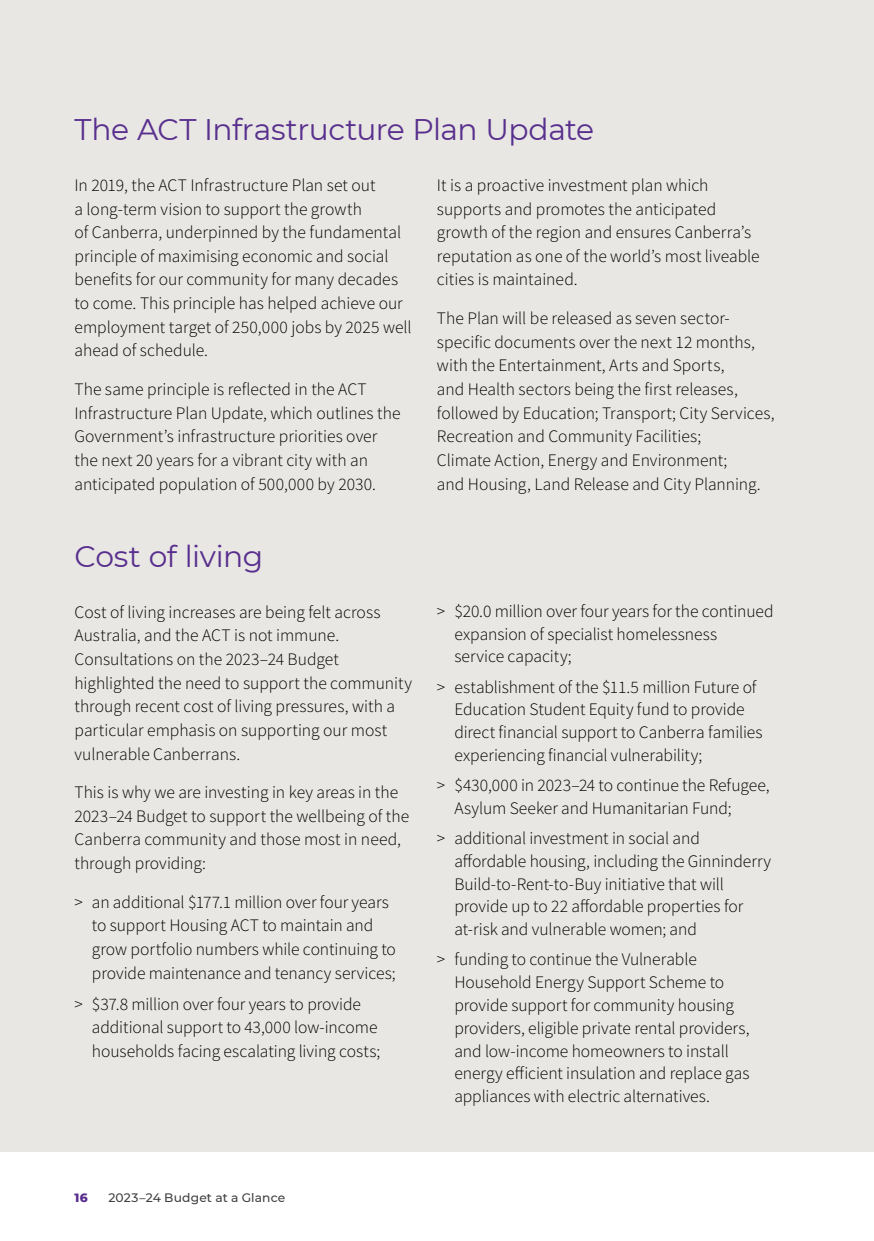
<style>
.page{position:relative;width:874px;height:1241px;background:#fff}
.page>*{position:absolute;margin:0;border:0;box-sizing:border-box;transform-origin:0 0}
.t1{font:29.75px "Montserrat";letter-spacing:-.015em;color:#592f8d}
.Body{font:300 17.5px/23.6px "Source Sans Pro";color:#000}
.t2{font:500 12.25px "Montserrat";letter-spacing:.01em;color:#414042}
.t3{font:800 12.25px "Montserrat";color:#562c8c}
</style>
<div class="page">
<div style="left:0;top:0;width:873px;height:1151px;background:#e8e7e4"></div>
<h2 class="t1" style="left:74px;top:109px;width:521px">The ACT Infrastructure Plan Update</h2>
<p class="Body" style="left:74px;top:173px;width:338px">In 2019, the ACT Infrastructure Plan set out<br>a long-term vision to support the growth<br>of Canberra, underpinned by the fundamental principle of maximising economic and social benefits for our community for many decades to come. This principle has helped achieve our employment target of 250,000 jobs by 2025 well ahead of schedule.</p>
<p class="Body" style="left:74px;top:377px;width:327px">The same principle is reflected in the ACT Infrastructure Plan Update, which outlines the Government’s infrastructure priorities over the next 20 years for a vibrant city with an anticipated population of 500,000 by 2030.</p>
<p class="Body" style="left:437px;top:173px;width:324px">It is a proactive investment plan which supports and promotes the anticipated growth of the region and ensures Canberra’s reputation as one of the world’s most liveable cities is maintained.</p>
<p class="Body" style="left:437px;top:306px;width:339px">The Plan will be released as seven sector&shy;specific documents over the next 12 months, with the Entertainment, Arts and Sports,<br>and Health sectors being the first releases, followed by Education; Transport; City Services, Recreation and Community Facilities;<br>Climate Action, Energy and Environment;<br>and Housing, Land Release and City Planning.</p>
<h2 class="t1" style="left:74px;top:535px;width:190px">Cost of living</h2>
<p class="Body" style="left:74px;top:600px;width:339px">Cost of living increases are being felt across Australia, and the ACT is not immune.<br>Consultations on the 2023–24 Budget highlighted the need to support the community through recent cost of living pressures, with a particular emphasis on supporting our most vulnerable Canberrans.</p>
<p class="Body" style="left:74px;top:780px;width:336px">This is why we are investing in key areas in the 2023–24 Budget to support the wellbeing of the Canberra community and those most in need, through providing:</p>
<p class="Body" style="left:92px;top:889px;width:305px;text-indent:-17px">&gt; an additional $177.1 million over four years to support Housing ACT to maintain and grow portfolio numbers while continuing to provide maintenance and tenancy services;</p>
<p class="Body" style="left:92px;top:991px;width:290px;text-indent:-17px">&gt; $37.8 million over four years to provide additional support to 43,000 low-income households facing escalating living costs;</p>
<p class="Body" style="left:454px;top:599px;width:321px;line-height:22.8px;text-indent:-17px">&gt; $20.0 million over four years for the continued expansion of specialist homelessness<br>service capacity;</p>
<p class="Body" style="left:454px;top:675px;width:309px;line-height:22.8px;text-indent:-17px">&gt; establishment of the $11.5 million Future of Education Student Equity fund to provide direct financial support to Canberra families experiencing financial vulnerability;</p>
<p class="Body" style="left:454px;top:773px;width:316px;line-height:22.8px;text-indent:-17px">&gt; $430,000 in 2023–24 to continue the Refugee,<br>Asylum Seeker and Humanitarian Fund;</p>
<p class="Body" style="left:454px;top:826px;width:318px;line-height:22.8px;text-indent:-17px">&gt; additional investment in social and affordable housing, including the Ginninderry Build‑to‑Rent-to-Buy initiative that will provide up to 22 affordable properties for at‑risk and vulnerable women; and</p>
<p class="Body" style="left:454px;top:948px;width:296px;line-height:22.8px;text-indent:-17px">&gt; funding to continue the Vulnerable Household Energy Support Scheme to provide support for community housing providers, eligible private rental providers, and low-income homeowners to install energy efficient insulation and replace gas appliances with electric alternatives.</p>
<p class="t3" style="left:74px;top:1188px;width:15px">16</p>
<p class="t2" style="left:108px;top:1189px;width:178px">2023–24 Budget at a Glance</p>
</div>
